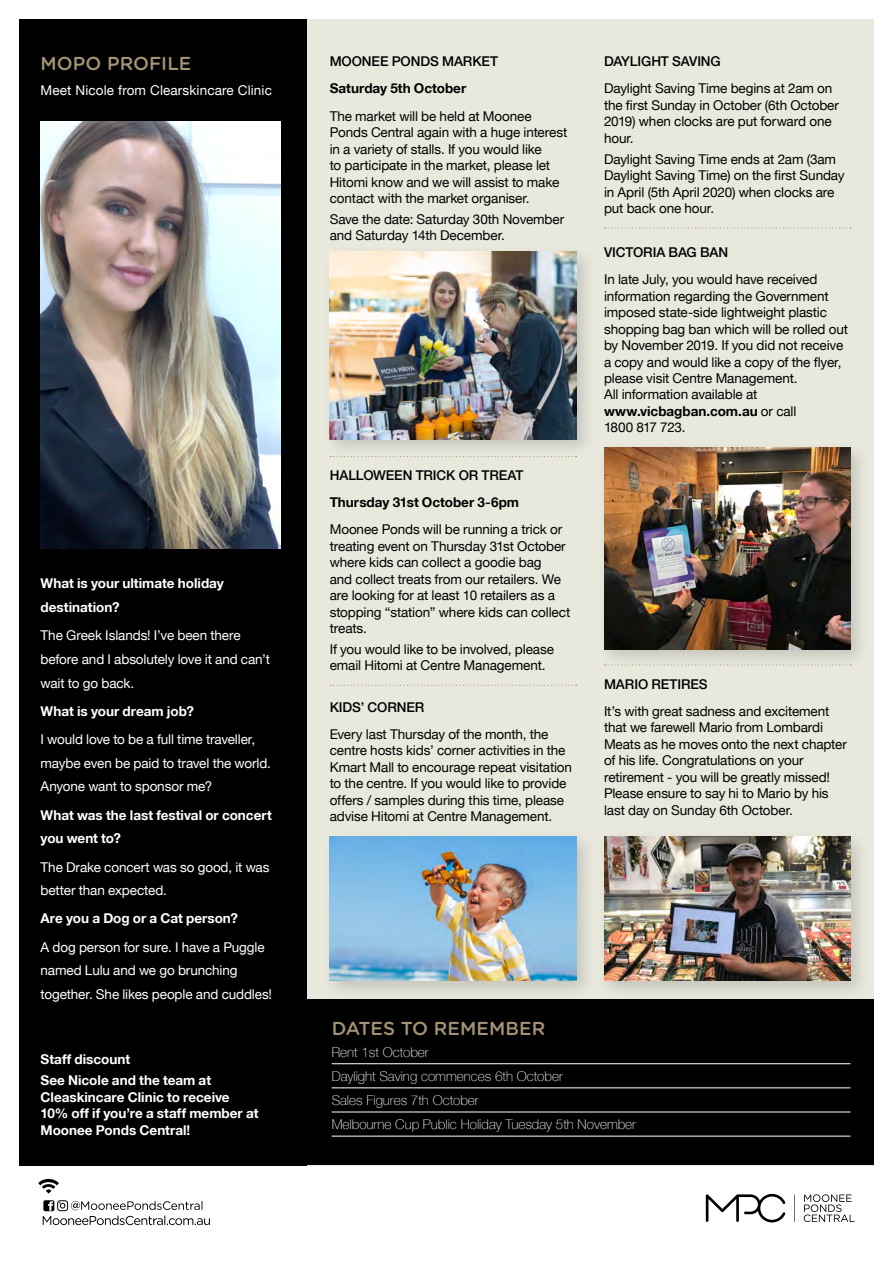
<style>
.page{position:relative;width:893px;height:1263px;background:#fff}
.page>*{position:absolute;margin:0;border:0;box-sizing:border-box;transform-origin:0 0}
.t1{font:500 18.75px "Gotham Rounded";color:#a49375}
.t2{font:13.5px/16.5px "Helvetica Neue LT";letter-spacing:-.01em;color:#000}
.t3{font:13.5px/23.9px "Helvetica Neue LT";letter-spacing:-.01em;color:#fff}
.t4{font:700 13.5px/23.9px "Helvetica Neue LT";color:#fff}
.t5{font:100 13.5px/24.2px "Helvetica Neue LT";color:#fff}
.t6{font:500 13.5px "Helvetica Neue LT";letter-spacing:-.01em;color:#000}
.t7{font:700 13.5px "Helvetica Neue LT";color:#000}
.t8{font:13.5px "Helvetica Neue LT";letter-spacing:.01em;color:#fff}
.s1{font-weight:700}
</style>
<div class="page">
<div style="left:307px;top:19px;width:567px;height:1146px;background:#e8e8dd"></div>
<div style="left:19px;top:19px;width:288px;height:1146px;background:#000"></div>
<svg style="left:706px;top:1194px;width:79px;height:28px"></svg>
<svg style="left:804px;top:1194px;width:51px;height:28px"></svg>
<svg style="left:794px;top:1194px;width:1px;height:28px"></svg>
<svg style="left:38px;top:1179px;width:21px;height:14px"></svg>
<svg style="left:43px;top:1200px;width:167px;height:25px"></svg>
<img style="left:41px;top:122px;width:240px;height:426px">
<div style="left:301px;top:999px;width:573px;height:166px;background:#000"></div>
<hr style="left:332px;top:1063px;width:518px;height:1px;background:#fff">
<hr style="left:332px;top:1087px;width:518px;height:1px;background:#fff">
<hr style="left:332px;top:1111px;width:518px;height:1px;background:#fff">
<hr style="left:332px;top:1136px;width:518px;height:1px;background:#fff">
<div style="left:323px;top:245px;width:273px;height:213px;background:#000;opacity:.15"></div>
<img style="left:330px;top:252px;width:246px;height:187px">
<div style="left:323px;top:830px;width:273px;height:170px;background:#000;opacity:.15"></div>
<img style="left:330px;top:837px;width:246px;height:144px">
<div style="left:597px;top:830px;width:273px;height:170px;background:#000;opacity:.15"></div>
<img style="left:604px;top:837px;width:246px;height:144px">
<div style="left:597px;top:441px;width:273px;height:228px;background:#000;opacity:.15"></div>
<img style="left:604px;top:448px;width:246px;height:201px">
<svg style="left:330px;top:685px;width:247px;height:1px"></svg>
<svg style="left:605px;top:664px;width:246px;height:1px"></svg>
<svg style="left:605px;top:227px;width:246px;height:2px"></svg>
<svg style="left:330px;top:456px;width:247px;height:1px"></svg>
<h1 class="t1" style="left:41px;top:50px;width:152px">MOPO PROFILE</h1>
<p class="t8" style="left:41px;top:83px;width:233px">Meet Nicole from Clearskincare Clinic</p>
<p class="t4" style="left:41px;top:571px;width:185px">What is your ultimate holiday destination?</p>
<p class="t3" style="left:41px;top:623px;width:231px">The Greek Islands! I’ve been there before and I absolutely love it and can’t wait to go back.</p>
<p class="t4" style="left:41px;top:699px;width:155px">What is your dream job?</p>
<p class="t3" style="left:41px;top:727px;width:232px">I would love to be a full time traveller, maybe even be paid to travel the world.<br>Anyone want to sponsor me?</p>
<p class="t4" style="left:41px;top:802px;width:233px">What was the last festival or concert you went to?</p>
<p class="t3" style="left:41px;top:855px;width:230px">The Drake concert was so good, it was better than expected.</p>
<p class="t4" style="left:41px;top:906px;width:199px">Are you a Dog or a Cat person?</p>
<p class="t3" style="left:41px;top:935px;width:233px">A dog person for sure. I have a Puggle named Lulu and we go brunching together. She likes people and cuddles!</p>
<p class="t4" style="left:41px;top:1049px;width:172px;line-height:20.7px">Staff discount<br>See Nicole and the team at</p>
<p class="t4" style="left:41px;top:1088px;width:219px;line-height:16.5px">Cleaskincare Clinic to receive<br>10% off if you’re a staff member at<br>Moonee Ponds Central!</p>
<p class="t6" style="left:330px;top:53px;width:170px">MOONEE PONDS MARKET</p>
<p class="t7" style="left:330px;top:80px;width:138px">Saturday 5th October</p>
<p class="t2" style="left:330px;top:107px;width:239px">The market will be held at Moonee Ponds Central again with a huge interest in a variety of stalls. If you would like<br>to participate in the market, please let Hitomi know and we will assist to make contact with the market organiser.</p>
<p class="t2" style="left:330px;top:211px;width:236px">Save the date: Saturday 30th November and Saturday 14th December.</p>
<p class="t6" style="left:330px;top:467px;width:195px">HALLOWEEN TRICK OR TREAT</p>
<p class="t7" style="left:330px;top:494px;width:191px">Thursday 31st October 3-6pm</p>
<p class="t2" style="left:330px;top:521px;width:242px">Moonee Ponds will be running a trick or treating event on Thursday 31st October where kids can collect a goodie bag<br>and collect treats from our retailers. We are looking for at least 10 retailers as a stopping “station” where kids can collect treats.</p>
<p class="t2" style="left:330px;top:641px;width:226px">If you would like to be involved, please email Hitomi at Centre Management.</p>
<p class="t6" style="left:330px;top:699px;width:96px">KIDS’ CORNER</p>
<p class="t2" style="left:330px;top:726px;width:244px">Every last Thursday of the month, the centre hosts kids’ corner activities in the Kmart Mall to encourage repeat visitation to the centre. If you would like to provide offers / samples during this time, please advise Hitomi at Centre Management.</p>
<p class="t6" style="left:604px;top:53px;width:118px">DAYLIGHT SAVING</p>
<p class="t2" style="left:604px;top:80px;width:236px">Daylight Saving Time begins at 2am on the first Sunday in October (6th October<br>2019) when clocks are put forward one hour.</p>
<p class="t2" style="left:604px;top:150px;width:242px">Daylight Saving Time ends at 2am (3am Daylight Saving Time) on the first Sunday in April (5th April 2020) when clocks are put back one hour.</p>
<p class="t6" style="left:604px;top:244px;width:126px">VICTORIA BAG BAN</p>
<p class="t2" style="left:604px;top:271px;width:246px">In late July, you would have received information regarding the Government imposed state-side lightweight plastic shopping bag ban which will be rolled out by November 2019. If you did not receive a copy and would like a copy of the flyer, please visit Centre Management.<br>All information available at <span class="s1">www.vicbagban.com.au</span> or call<br>1800 817 723.</p>
<p class="t6" style="left:604px;top:676px;width:105px">MARIO RETIRES</p>
<p class="t2" style="left:604px;top:702px;width:244px">It’s with great sadness and excitement that we farewell Mario from Lombardi Meats as he moves onto the next chapter of his life. Congratulations on your retirement - you will be greatly missed!<br>Please ensure to say hi to Mario by his last day on Sunday 6th October.</p>
<h1 class="t1" style="left:332px;top:1014px;width:215px">DATES TO REMEMBER</h1>
<p class="t5" style="left:332px;top:1040px;width:306px">Rent 1st October<br>Daylight Saving commences 6th October<br>Sales Figures 7th October<br>Melbourne Cup Public Holiday Tuesday 5th November</p>
</div>
